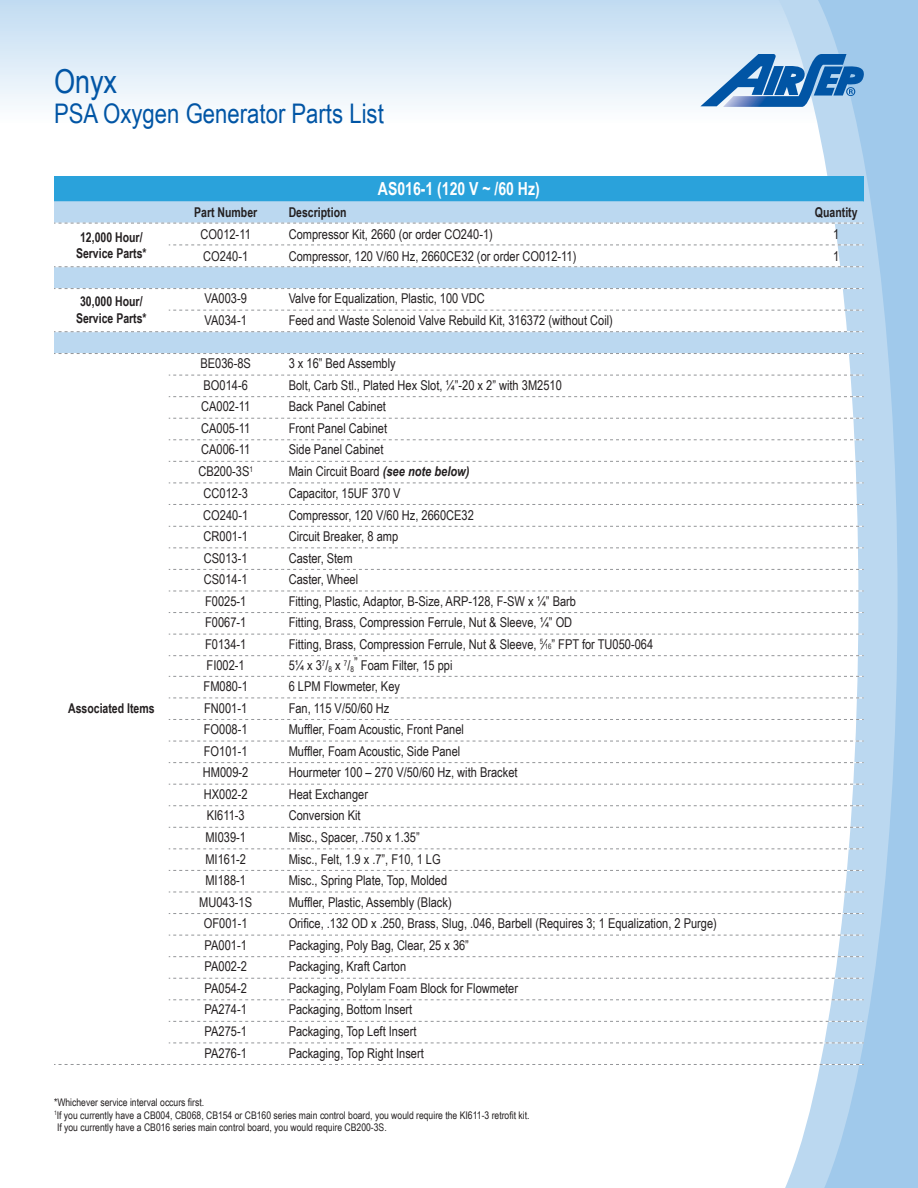
<style>
.page{position:relative;width:918px;height:1188px;background:#fff}
.page>*{position:absolute;margin:0;border:0;box-sizing:border-box;transform-origin:0 0}
.t1{font:33px "Arial Narrow";color:#0155a5}
.t2{font:27px "Arial Narrow";color:#0155a5}
.Titles{font:700 18px "Arial Narrow";color:#fff;scale:.95 1}
.Specs_Table{font:13.5px "Arial Narrow";color:#231f20}
.Table_Categories_Bol{font:13.5px "Arial Narrow";color:#231f20}
.Titles-2{font:700 13.5px "Arial Narrow";color:#231f20;scale:.95 1}
.Paragraph_Style_1{font:13.5px "Arial Narrow";color:#231f20}
.t3{font:10.5px/12.6px "Arial Narrow";color:#231f20}
.s1{font-weight:700;font-style:italic}
.s2{font-size:7.35px}
</style>
<div class="page">
<div style="left:0;top:0;width:918px;height:125px;background:linear-gradient(to bottom,#c0dbf1,#fefefe)"></div>
<svg style="left:770px;top:0;width:40px;height:1188px"></svg>
<svg style="left:810px;top:0;width:108px;height:1188px"></svg>
<svg style="left:700px;top:54px;width:164px;height:53px;background:#669acb"></svg>
<div style="left:54px;top:176px;width:810px;height:25px;background:#2aa2db"></div>
<svg style="left:54px;top:201px;width:810px;height:152px"></svg>
<svg style="left:54px;top:223px;width:810px;height:1px"></svg>
<svg style="left:169px;top:245px;width:695px;height:1px"></svg>
<svg style="left:54px;top:266px;width:810px;height:1px"></svg>
<svg style="left:54px;top:288px;width:810px;height:1px"></svg>
<svg style="left:169px;top:310px;width:695px;height:1px"></svg>
<svg style="left:54px;top:331px;width:810px;height:1px"></svg>
<svg style="left:54px;top:353px;width:810px;height:1px"></svg>
<svg style="left:169px;top:375px;width:695px;height:1px"></svg>
<svg style="left:169px;top:396px;width:695px;height:1px"></svg>
<svg style="left:169px;top:418px;width:695px;height:1px"></svg>
<svg style="left:169px;top:439px;width:695px;height:1px"></svg>
<svg style="left:169px;top:461px;width:695px;height:1px"></svg>
<svg style="left:169px;top:483px;width:695px;height:1px"></svg>
<svg style="left:169px;top:504px;width:695px;height:1px"></svg>
<svg style="left:169px;top:526px;width:695px;height:1px"></svg>
<svg style="left:169px;top:547px;width:695px;height:1px"></svg>
<svg style="left:169px;top:569px;width:695px;height:1px"></svg>
<svg style="left:169px;top:591px;width:695px;height:1px"></svg>
<svg style="left:169px;top:612px;width:695px;height:1px"></svg>
<svg style="left:169px;top:634px;width:695px;height:1px"></svg>
<svg style="left:169px;top:655px;width:695px;height:1px"></svg>
<svg style="left:169px;top:676px;width:695px;height:1px"></svg>
<svg style="left:169px;top:698px;width:695px;height:1px"></svg>
<svg style="left:169px;top:719px;width:695px;height:1px"></svg>
<svg style="left:169px;top:741px;width:695px;height:1px"></svg>
<svg style="left:169px;top:762px;width:695px;height:1px"></svg>
<svg style="left:169px;top:784px;width:695px;height:1px"></svg>
<svg style="left:169px;top:870px;width:695px;height:1px"></svg>
<svg style="left:169px;top:892px;width:695px;height:1px"></svg>
<svg style="left:169px;top:913px;width:695px;height:1px"></svg>
<svg style="left:169px;top:935px;width:695px;height:1px"></svg>
<svg style="left:169px;top:956px;width:695px;height:1px"></svg>
<svg style="left:169px;top:978px;width:695px;height:1px"></svg>
<svg style="left:169px;top:999px;width:695px;height:1px"></svg>
<svg style="left:169px;top:1021px;width:695px;height:1px"></svg>
<svg style="left:169px;top:1043px;width:695px;height:1px"></svg>
<svg style="left:54px;top:1064px;width:810px;height:1px"></svg>
<svg style="left:169px;top:805px;width:695px;height:1px"></svg>
<svg style="left:169px;top:827px;width:695px;height:1px"></svg>
<svg style="left:169px;top:848px;width:695px;height:1px"></svg>
<h1 class="t1" style="left:54px;top:57px;width:65px">Onyx</h1>
<h2 class="t2" style="left:54px;top:93px;width:331px">PSA Oxygen Generator Parts List</h2>
<p class="Titles" style="left:378px;top:175px;width:172px">AS016-1 (120 V ~ /60 Hz)</p>
<p class="Titles-2" style="left:80px;top:227px;width:67px">12,000 Hour/</p>
<p class="Titles-2" style="left:76px;top:243px;width:76px">Service Parts*</p>
<p class="Titles-2" style="left:80px;top:291px;width:67px">30,000 Hour/</p>
<p class="Titles-2" style="left:76px;top:308px;width:76px">Service Parts*</p>
<p class="Titles-2" style="left:194px;top:202px;width:68px">Part Number</p>
<p class="Titles-2" style="left:289px;top:202px;width:62px">Description</p>
<p class="Titles-2" style="left:815px;top:202px;width:46px">Quantity</p>
<p class="Specs_Table" style="left:201px;top:224px;width:52px">CO012-11</p>
<p class="Specs_Table" style="left:289px;top:224px;width:206px">Compressor Kit, 2660 (or order CO240-1)</p>
<p class="Specs_Table" style="left:833px;top:224px;width:8px">1</p>
<p class="Specs_Table" style="left:203px;top:246px;width:46px">CO240-1</p>
<p class="Specs_Table" style="left:289px;top:246px;width:289px">Compressor, 120 V/60 Hz, 2660CE32 (or order CO012-11)</p>
<p class="Specs_Table" style="left:833px;top:246px;width:8px">1</p>
<p class="Specs_Table" style="left:205px;top:289px;width:44px">VA003-9</p>
<p class="Specs_Table" style="left:289px;top:289px;width:198px">Valve for Equalization, Plastic, 100 VDC</p>
<p class="Specs_Table" style="left:205px;top:310px;width:44px">VA034-1</p>
<p class="Specs_Table" style="left:289px;top:310px;width:326px">Feed and Waste Solenoid Valve Rebuild Kit, 316372 (without Coil)</p>
<p class="Specs_Table" style="left:200px;top:354px;width:52px">BE036-8S</p>
<p class="Specs_Table" style="left:289px;top:354px;width:109px">3 x 16” Bed Assembly</p>
<p class="Table_Categories_Bol" style="left:204px;top:375px;width:46px">BO014-6</p>
<p class="Specs_Table" style="left:289px;top:375px;width:275px">Bolt, Carb Stl., Plated Hex Slot, ¼”-20 x 2” with 3M2510</p>
<p class="Table_Categories_Bol" style="left:201px;top:397px;width:51px">CA002-11</p>
<p class="Specs_Table" style="left:289px;top:397px;width:99px">Back Panel Cabinet</p>
<p class="Specs_Table" style="left:201px;top:418px;width:51px">CA005-11</p>
<p class="Specs_Table" style="left:289px;top:418px;width:100px">Front Panel Cabinet</p>
<p class="Specs_Table" style="left:201px;top:440px;width:51px">CA006-11</p>
<p class="Specs_Table" style="left:289px;top:440px;width:96px">Side Panel Cabinet</p>
<p class="Table_Categories_Bol" style="left:198px;top:461px;width:56px">CB200-3S<sup>1</sup></p>
<p class="Specs_Table" style="left:289px;top:461px;width:182px">Main Circuit Board <span class="s1">(see note below)</span></p>
<p class="Specs_Table" style="left:204px;top:483px;width:46px">CC012-3</p>
<p class="Specs_Table" style="left:289px;top:483px;width:114px">Capacitor, 15UF 370 V</p>
<p class="Specs_Table" style="left:203px;top:506px;width:46px">CO240-1</p>
<p class="Specs_Table" style="left:289px;top:506px;width:187px">Compressor, 120 V/60 Hz, 2660CE32</p>
<p class="Specs_Table" style="left:204px;top:526px;width:46px">CR001-1</p>
<p class="Specs_Table" style="left:289px;top:526px;width:111px">Circuit Breaker, 8 amp</p>
<p class="Specs_Table" style="left:204px;top:548px;width:45px">CS013-1</p>
<p class="Specs_Table" style="left:289px;top:548px;width:65px">Caster, Stem</p>
<p class="Specs_Table" style="left:204px;top:569px;width:45px">CS014-1</p>
<p class="Specs_Table" style="left:289px;top:569px;width:71px">Caster, Wheel</p>
<p class="Specs_Table" style="left:205px;top:591px;width:43px">F0025-1</p>
<p class="Specs_Table" style="left:289px;top:591px;width:289px">Fitting, Plastic, Adaptor, B-Size, ARP-128, F-SW x ¼” Barb</p>
<p class="Specs_Table" style="left:205px;top:613px;width:43px">F0067-1</p>
<p class="Specs_Table" style="left:289px;top:613px;width:285px">Fitting, Brass, Compression Ferrule, Nut &amp; Sleeve, ¼” OD</p>
<p class="Specs_Table" style="left:205px;top:634px;width:43px">F0134-1</p>
<p class="Specs_Table" style="left:289px;top:634px;width:366px">Fitting, Brass, Compression Ferrule, Nut &amp; Sleeve, <sup>5</sup>⁄<span class="s2">16</span>” FPT for TU050-064</p>
<p class="Specs_Table" style="left:207px;top:656px;width:40px">FI002-1</p>
<p class="Paragraph_Style_1" style="left:289px;top:656px;width:165px">5¼ x 3<sup>7</sup>/<sub>8</sub> x <sup>7</sup>/<sub>8</sub>” Foam Filter, 15 ppi</p>
<p class="Specs_Table" style="left:204px;top:676px;width:46px">FM080-1</p>
<p class="Specs_Table" style="left:289px;top:676px;width:113px">6 LPM Flowmeter, Key</p>
<p class="Specs_Table" style="left:204px;top:698px;width:45px">FN001-1</p>
<p class="Specs_Table" style="left:289px;top:698px;width:102px">Fan, 115 V/50/60 Hz</p>
<p class="Specs_Table" style="left:204px;top:720px;width:45px">FO008-1</p>
<p class="Specs_Table" style="left:289px;top:720px;width:177px">Muffler, Foam Acoustic, Front Panel</p>
<p class="Specs_Table" style="left:204px;top:741px;width:45px">FO101-1</p>
<p class="Specs_Table" style="left:289px;top:741px;width:173px">Muffler, Foam Acoustic, Side Panel</p>
<p class="Specs_Table" style="left:203px;top:763px;width:47px">HM009-2</p>
<p class="Specs_Table" style="left:289px;top:763px;width:230px">Hourmeter 100 – 270 V/50/60 Hz, with Bracket</p>
<p class="Specs_Table" style="left:204px;top:784px;width:45px">HX002-2</p>
<p class="Specs_Table" style="left:289px;top:784px;width:81px">Heat Exchanger</p>
<p class="Specs_Table" style="left:207px;top:806px;width:39px">KI611-3</p>
<p class="Table_Categories_Bol" style="left:289px;top:806px;width:73px">Conversion Kit</p>
<p class="Specs_Table" style="left:205px;top:827px;width:42px">MI039-1</p>
<p class="Table_Categories_Bol" style="left:289px;top:827px;width:133px">Misc., Spacer, .750 x 1.35”</p>
<p class="Specs_Table" style="left:205px;top:849px;width:42px">MI161-2</p>
<p class="Table_Categories_Bol" style="left:289px;top:849px;width:153px">Misc., Felt, 1.9 x .7”, F10, 1 LG</p>
<p class="Table_Categories_Bol" style="left:205px;top:870px;width:42px">MI188-1</p>
<p class="Table_Categories_Bol" style="left:289px;top:870px;width:160px">Misc., Spring Plate, Top, Molded</p>
<p class="Specs_Table" style="left:199px;top:892px;width:54px">MU043-1S</p>
<p class="Specs_Table" style="left:289px;top:892px;width:165px">Muffler, Plastic, Assembly (Black)</p>
<p class="Specs_Table" style="left:204px;top:914px;width:45px">OF001-1</p>
<p class="Specs_Table" style="left:289px;top:914px;width:430px">Orifice, .132 OD x .250, Brass, Slug, .046, Barbell (Requires 3; 1 Equalization, 2 Purge)</p>
<p class="Specs_Table" style="left:205px;top:935px;width:44px">PA001-1</p>
<p class="Specs_Table" style="left:289px;top:935px;width:182px">Packaging, Poly Bag, Clear, 25 x 36”</p>
<p class="Specs_Table" style="left:205px;top:957px;width:44px">PA002-2</p>
<p class="Specs_Table" style="left:289px;top:957px;width:119px">Packaging, Kraft Carton</p>
<p class="Specs_Table" style="left:205px;top:978px;width:44px">PA054-2</p>
<p class="Specs_Table" style="left:289px;top:978px;width:231px">Packaging, Polylam Foam Block for Flowmeter</p>
<p class="Specs_Table" style="left:205px;top:1000px;width:44px">PA274-1</p>
<p class="Specs_Table" style="left:289px;top:1000px;width:125px">Packaging, Bottom Insert</p>
<p class="Specs_Table" style="left:205px;top:1021px;width:44px">PA275-1</p>
<p class="Specs_Table" style="left:289px;top:1021px;width:129px">Packaging, Top Left Insert</p>
<p class="Specs_Table" style="left:205px;top:1043px;width:44px">PA276-1</p>
<p class="Specs_Table" style="left:289px;top:1043px;width:137px">Packaging, Top Right Insert</p>
<p class="t3" style="left:54px;top:1096px;width:152px">*Whichever service interval occurs first.</p>
<p class="t3" style="left:54px;top:1108px;width:477px"><sup>1</sup>If you currently have a CB004, CB068, CB154 or CB160 series main control board, you would require the KI611-3 retrofit kit.<br>If you currently have a CB016 series main control board, you would require CB200-3S.</p>
<p class="Titles-2" style="left:68px;top:698px;width:93px">Associated Items</p>
</div>
